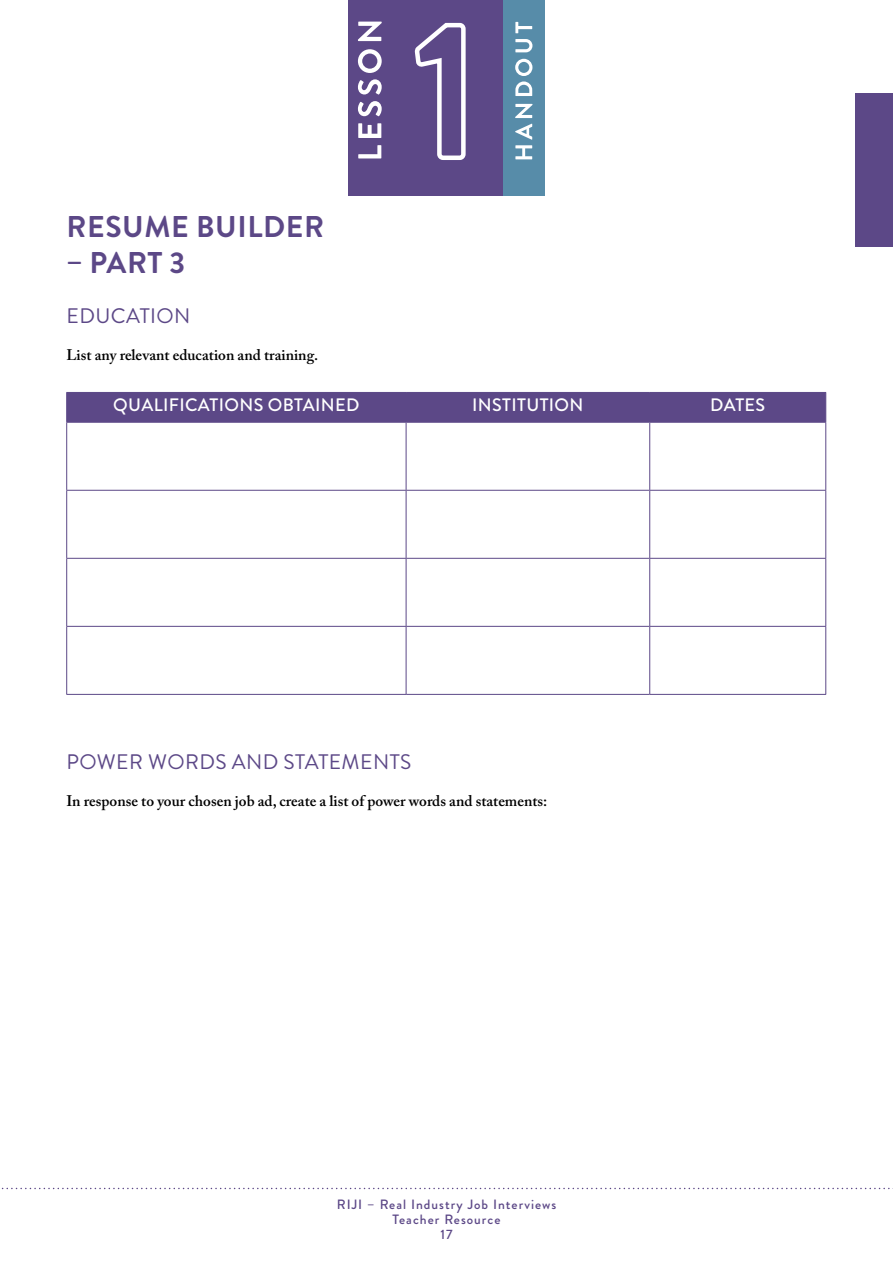
<style>
.page{position:relative;width:893px;height:1263px;background:#fff}
.page>*{position:absolute;margin:0;border:0;box-sizing:border-box;transform-origin:0 0}
.t1{font:700 30px "Brandon Grotesque";letter-spacing:.02em;color:#5c4887}
.t2{font:21px "Brandon Grotesque";letter-spacing:.02em;color:#5c4887}
.t3{font:500 18px "Brandon Grotesque";letter-spacing:.02em;color:#fff}
.t4{font:600 15.3px "Adobe Caslon Pro";color:#000}
.t5{font:500 13.5px/15px "Brandon Grotesque";letter-spacing:.075em;color:#5c4887;text-align:center}
</style>
<div class="page">
<svg style="left:1px;top:1188px;width:892px;height:1px"></svg>
<hr style="left:66px;top:422px;width:340px;height:1px;background:#5c4887">
<hr style="left:406px;top:422px;width:244px;height:1px;background:#5c4887">
<div style="left:66px;top:392px;width:760px;height:30px;background:#5c4887"></div>
<hr style="left:650px;top:422px;width:176px;height:1px;background:#5c4887">
<hr style="left:66px;top:423px;width:1px;height:67px;background:#5c4887">
<hr style="left:406px;top:423px;width:1px;height:67px;background:#5c4887">
<hr style="left:649px;top:423px;width:1px;height:67px;background:#5c4887">
<hr style="left:825px;top:423px;width:1px;height:67px;background:#5c4887">
<hr style="left:66px;top:490px;width:340px;height:1px;background:#5c4887">
<hr style="left:66px;top:491px;width:1px;height:67px;background:#5c4887">
<hr style="left:406px;top:490px;width:244px;height:1px;background:#5c4887">
<hr style="left:406px;top:491px;width:1px;height:67px;background:#5c4887">
<hr style="left:650px;top:490px;width:176px;height:1px;background:#5c4887">
<hr style="left:649px;top:491px;width:1px;height:67px;background:#5c4887">
<hr style="left:825px;top:491px;width:1px;height:67px;background:#5c4887">
<hr style="left:66px;top:558px;width:340px;height:1px;background:#5c4887">
<hr style="left:66px;top:559px;width:1px;height:67px;background:#5c4887">
<hr style="left:406px;top:558px;width:244px;height:1px;background:#5c4887">
<hr style="left:406px;top:559px;width:1px;height:67px;background:#5c4887">
<hr style="left:650px;top:558px;width:176px;height:1px;background:#5c4887">
<hr style="left:649px;top:559px;width:1px;height:67px;background:#5c4887">
<hr style="left:825px;top:559px;width:1px;height:67px;background:#5c4887">
<hr style="left:66px;top:626px;width:340px;height:1px;background:#5c4887">
<hr style="left:66px;top:627px;width:1px;height:67px;background:#5c4887">
<hr style="left:406px;top:626px;width:244px;height:1px;background:#5c4887">
<hr style="left:406px;top:627px;width:1px;height:67px;background:#5c4887">
<hr style="left:650px;top:626px;width:176px;height:1px;background:#5c4887">
<hr style="left:649px;top:627px;width:1px;height:67px;background:#5c4887">
<hr style="left:825px;top:627px;width:1px;height:67px;background:#5c4887">
<hr style="left:66px;top:694px;width:340px;height:1px;background:#5c4887">
<hr style="left:406px;top:694px;width:244px;height:1px;background:#5c4887">
<hr style="left:650px;top:694px;width:176px;height:1px;background:#5c4887">
<div style="left:855px;top:94px;width:38px;height:153px;background:#5c4887"></div>
<div style="left:349px;top:0;width:195px;height:196px;background:#5c4887"></div>
<svg style="left:415px;top:22px;width:51px;height:138px"></svg>
<svg style="left:358px;top:22px;width:24px;height:136px"></svg>
<div style="left:503px;top:0;width:42px;height:196px;background:#578ca9"></div>
<svg style="left:515px;top:22px;width:17px;height:137px"></svg>
<h1 class="t1" style="left:67px;top:206px;width:259px">RESUME BUILDER</h1>
<h1 class="t1" style="left:66px;top:242px;width:120px">– PART 3</h1>
<h2 class="t2" style="left:66px;top:301px;width:125px">EDUCATION</h2>
<p class="t4" style="left:66px;top:345px;width:253px">List any relevant education and training.</p>
<p class="t3" style="left:113px;top:392px;width:248px">QUALIFICATIONS OBTAINED</p>
<p class="t3" style="left:472px;top:392px;width:113px">INSTITUTION</p>
<p class="t3" style="left:710px;top:392px;width:57px">DATES</p>
<h2 class="t2" style="left:66px;top:747px;width:346px">POWER WORDS AND STATEMENTS</h2>
<p class="t4" style="left:66px;top:791px;width:482px">In response to your chosen job ad, create a list of power words and statements:</p>
<p class="t5" style="left:337px;top:1196px;width:221px">RIJI – Real Industry Job Interviews<br>Teacher Resource<br>17</p>
</div>
